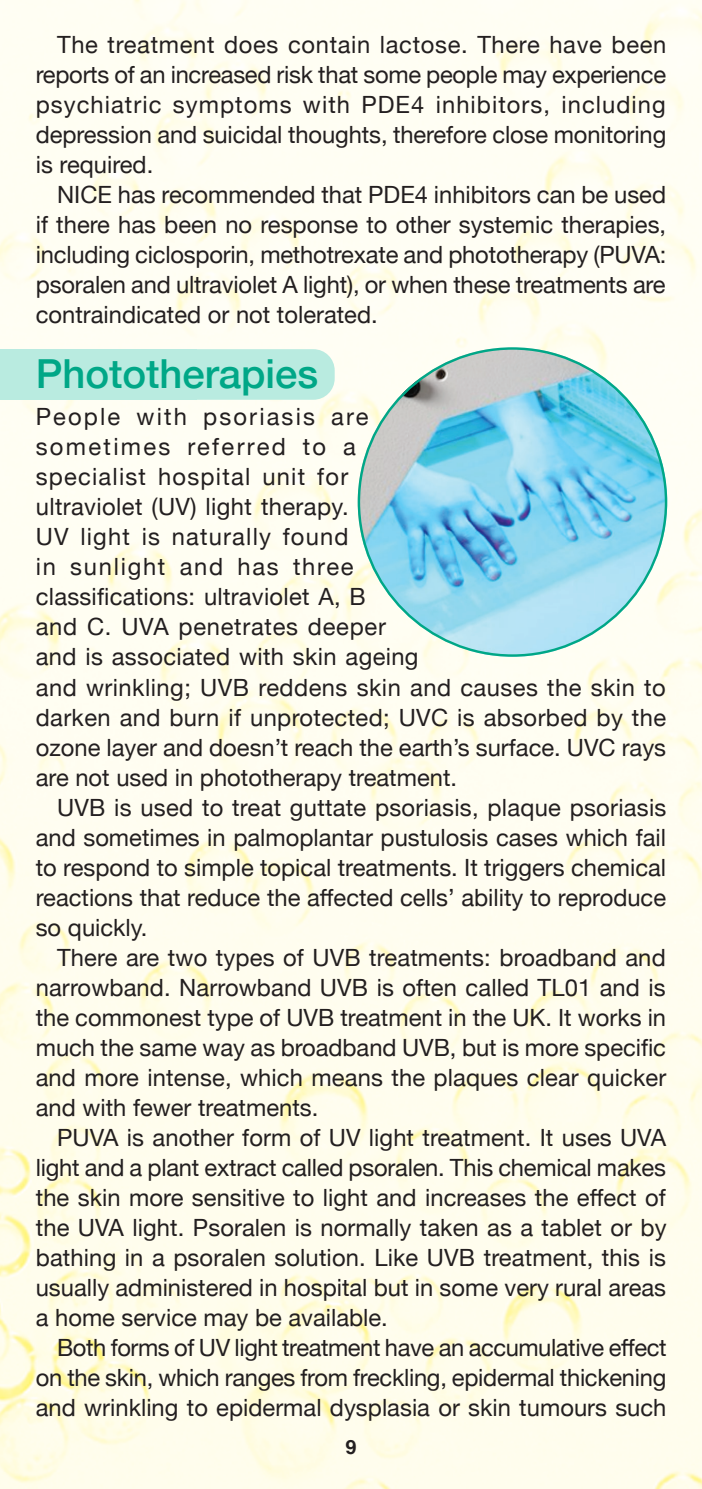
<style>
.page{position:relative;width:702px;height:1489px;background:#fff}
.page>*{position:absolute;margin:0;border:0;box-sizing:border-box;transform-origin:0 0}
.Sub_heads{font:500 40px "Helvetica Neue";color:#00a787}
.Main_Body_text{font:23.75px/30px "Helvetica Neue";color:#231f20;text-align:justify}
.t1{font:700 20px "Helvetica";color:#231f20}
</style>
<div class="page">
<img style="left:0;top:0;width:702px;height:1488px">
<div style="left:25px;top:349px;width:309px;height:51px;background:#b9ebe0;border-radius:21px"></div>
<div style="left:0;top:349px;width:196px;height:51px;background:#b9ebe0"></div>
<img style="left:358px;top:347px;width:309px;height:309px;border-radius:152px">
<p class="Main_Body_text" style="left:36px;top:31px;width:632px;text-indent:21px">The treatment does contain lactose. There have been reports of an increased risk that some people may experience psychiatric symptoms with PDE4 inhibitors, including depression and suicidal thoughts, therefore close monitoring is required.</p>
<p class="Main_Body_text" style="left:36px;top:181px;width:632px;text-indent:21px">NICE has recommended that PDE4 inhibitors can be used if there has been no response to other systemic therapies, including ciclosporin, methotrexate and phototherapy (PUVA: psoralen and ultraviolet A light), or when these treatments are contraindicated or not tolerated.</p>
<p class="Sub_heads" style="left:36px;top:342px;width:284px">Phototherapies</p>
<p class="Main_Body_text" style="left:36px;top:403px;width:632px;text-align:left">People with psoriasis are<br>sometimes referred to a<br>specialist hospital unit for<br>ultraviolet (UV) light therapy.<br>UV light is naturally found<br>in sunlight and has three<br>classifications: ultraviolet A, B<br>and C. UVA penetrates deeper<br>and is associated with skin ageing<br>and wrinkling; UVB reddens skin and causes the skin to darken and burn if unprotected; UVC is absorbed by the ozone layer and doesn’t reach the earth’s surface. UVC rays are not used in phototherapy treatment.</p>
<p class="Main_Body_text" style="left:36px;top:793px;width:632px;text-indent:21px">UVB is used to treat guttate psoriasis, plaque psoriasis and sometimes in palmoplantar pustulosis cases which fail to respond to simple topical treatments. It triggers chemical reactions that reduce the affected cells’ ability to reproduce so quickly.</p>
<p class="Main_Body_text" style="left:36px;top:943px;width:632px;text-indent:21px">There are two types of UVB treatments: broadband and narrowband. Narrowband UVB is often called TL01 and is the commonest type of UVB treatment in the UK. It works in much the same way as broadband UVB, but is more specific and more intense, which means the plaques clear quicker and with fewer treatments.</p>
<p class="Main_Body_text" style="left:36px;top:1123px;width:632px;text-indent:21px">PUVA is another form of UV light treatment. It uses UVA light and a plant extract called psoralen. This chemical makes the skin more sensitive to light and increases the effect of the UVA light. Psoralen is normally taken as a tablet or by bathing in a psoralen solution. Like UVB treatment, this is usually administered in hospital but in some very rural areas a home service may be available.</p>
<p class="Main_Body_text" style="left:36px;top:1333px;width:632px;text-indent:21px">Both forms of UV light treatment have an accumulative effect on the skin, which ranges from freckling, epidermal thickening and wrinkling to epidermal dysplasia or skin tumours such</p>
<p class="t1" style="left:345px;top:1434px;width:13px">9</p>
</div>
